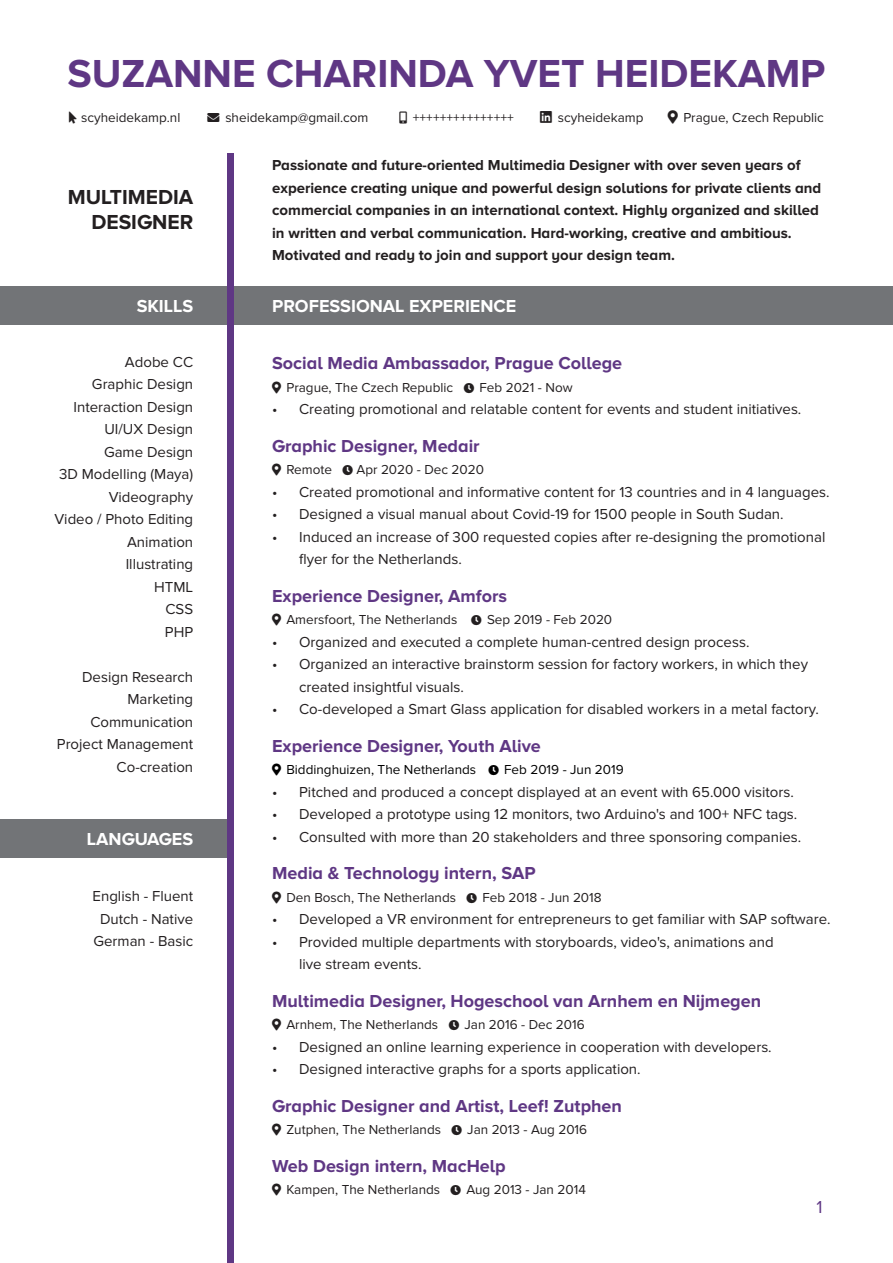
<style>
.page{position:relative;width:893px;height:1263px;background:#fff}
.page>*{position:absolute;margin:0;border:0;box-sizing:border-box;transform-origin:0 0}
.t1{font:700 40.5px "Proxima Nova A";color:#5f3784}
.t2{font:700 21px "Proxima Nova A";color:#231f20}
.t3{font:700 18px "Proxima Nova A";color:#5f3784}
.t4{font:700 18px "Proxima Nova A";color:#fff}
.t5{font:18px "Proxima Nova";color:#5f3784}
.t6{font:15px/22.5px "Proxima Nova";color:#231f20}
.t7{font:700 15px/22.5px "Proxima Nova A";color:#231f20}
.t8{font:13.5px "Proxima Nova";color:#231f20}
.t9{font:13.5px "Proxima Nova";color:#000}
</style>
<div class="page">
<div style="left:230px;top:286px;width:663px;height:39px;background:#727477"></div>
<div style="left:0;top:819px;width:233px;height:38px;background:#727477"></div>
<div style="left:0;top:286px;width:233px;height:39px;background:#727477"></div>
<div style="left:227px;top:154px;width:7px;height:1109px;background:#5f3784"></div>
<p class="t1" style="left:67px;top:51px;width:760px">SUZANNE CHARINDA YVET HEIDEKAMP</p>
<p class="t8" style="left:81px;top:110px;width:101px">scyheidekamp.nl</p>
<p class="t8" style="left:207px;top:110px;width:163px">→ sheidekamp@gmail.com</p>
<p class="t8" style="left:413px;top:110px;width:103px">+++++++++++++++</p>
<p class="t8" style="left:558px;top:110px;width:87px">scyheidekamp</p>
<p class="t8" style="left:683px;top:110px;width:142px">Prague, Czech Republic</p>
<p class="t2" style="left:68px;top:185px;width:127px">MULTIMEDIA</p>
<p class="t2" style="left:91px;top:210px;width:103px">DESIGNER</p>
<p class="t7" style="left:272px;top:154px;width:530px">Passionate and future-oriented Multimedia Designer with over seven years of</p>
<p class="t7" style="left:272px;top:176px;width:551px">experience creating unique and powerful design solutions for private clients and commercial companies in an international context. Highly organized and skilled in written and verbal communication. Hard-working, creative and ambitious.</p>
<p class="t7" style="left:272px;top:244px;width:404px">Motivated and ready to join and support your design team.</p>
<p class="t4" style="left:137px;top:296px;width:58px">SKILLS</p>
<p class="t4" style="left:272px;top:296px;width:246px">PROFESSIONAL EXPERIENCE</p>
<p class="t6" style="left:125px;top:351px;width:70px">Adobe CC</p>
<p class="t6" style="left:92px;top:373px;width:103px">Graphic Design</p>
<p class="t6" style="left:74px;top:396px;width:121px">Interaction Design</p>
<p class="t6" style="left:104px;top:418px;width:90px">UI/UX Design</p>
<p class="t6" style="left:104px;top:441px;width:91px">Game Design</p>
<p class="t6" style="left:59px;top:463px;width:136px">3D Modelling (Maya)</p>
<p class="t6" style="left:109px;top:486px;width:86px">Videography</p>
<p class="t6" style="left:54px;top:508px;width:140px">Video / Photo Editing</p>
<p class="t6" style="left:127px;top:531px;width:68px">Animation</p>
<p class="t6" style="left:126px;top:553px;width:69px">Illustrating</p>
<p class="t6" style="left:154px;top:576px;width:41px">HTML</p>
<p class="t6" style="left:166px;top:598px;width:29px">CSS</p>
<p class="t6" style="left:165px;top:621px;width:30px">PHP</p>
<p class="t6" style="left:82px;top:666px;width:113px">Design Research</p>
<p class="t6" style="left:127px;top:688px;width:67px">Marketing</p>
<p class="t6" style="left:90px;top:711px;width:104px">Communication</p>
<p class="t6" style="left:57px;top:733px;width:138px">Project Management</p>
<p class="t6" style="left:117px;top:756px;width:78px">Co-creation</p>
<p class="t4" style="left:87px;top:829px;width:108px">LANGUAGES</p>
<p class="t6" style="left:93px;top:885px;width:102px">English - Fluent</p>
<p class="t6" style="left:100px;top:908px;width:95px">Dutch - Native</p>
<p class="t6" style="left:93px;top:930px;width:101px">German - Basic</p>
<p class="t3" style="left:272px;top:353px;width:352px">Social Media Ambassador, Prague College</p>
<p class="t8" style="left:286px;top:380px;width:168px">Prague, The Czech Republic</p>
<p class="t8" style="left:479px;top:380px;width:95px">Feb 2021 - Now</p>
<p class="t6" style="left:272px;top:398px;width:531px">• Creating promotional and relatable content for events and student initiatives.</p>
<p class="t3" style="left:272px;top:436px;width:209px">Graphic Designer, Medair</p>
<p class="t8" style="left:286px;top:462px;width:47px">Remote</p>
<p class="t8" style="left:356px;top:462px;width:129px">Apr 2020 - Dec 2020</p>
<p class="t6" style="left:272px;top:481px;width:559px">• Created promotional and informative content for 13 countries and in 4 languages.</p>
<p class="t6" style="left:272px;top:503px;width:513px">• Designed a visual manual about Covid-19 for 1500 people in South Sudan.</p>
<p class="t6" style="left:299px;top:526px;width:528px;text-indent:-27px">• Induced an increase of 300 requested copies after re-designing the promotional flyer for the Netherlands.</p>
<p class="t3" style="left:272px;top:586px;width:237px">Experience Designer, Amfors</p>
<p class="t8" style="left:286px;top:612px;width:172px">Amersfoort, The Netherlands</p>
<p class="t8" style="left:487px;top:612px;width:127px">Sep 2019 - Feb 2020</p>
<p class="t6" style="left:272px;top:631px;width:479px">• Organized and executed a complete human-centred design process.</p>
<p class="t6" style="left:299px;top:653px;width:510px;text-indent:-27px">• Organized an interactive brainstorm session for factory workers, in which they created insightful visuals.</p>
<p class="t6" style="left:272px;top:698px;width:548px">• Co-developed a Smart Glass application for disabled workers in a metal factory.</p>
<p class="t3" style="left:272px;top:736px;width:270px">Experience Designer, Youth Alive</p>
<p class="t9" style="left:286px;top:762px;width:191px">Biddinghuizen, The Netherlands</p>
<p class="t9" style="left:504px;top:762px;width:121px">Feb 2019 - Jun 2019</p>
<p class="t6" style="left:272px;top:781px;width:523px">• Pitched and produced a concept displayed at an event with 65.000 visitors.</p>
<p class="t6" style="left:272px;top:803px;width:527px">• Developed a prototype using 12 monitors, two Arduino's and 100+ NFC tags.</p>
<p class="t6" style="left:272px;top:826px;width:531px">• Consulted with more than 20 stakeholders and three sponsoring companies.</p>
<p class="t3" style="left:272px;top:863px;width:265px">Media &amp; Technology intern, SAP</p>
<p class="t8" style="left:286px;top:890px;width:171px">Den Bosch, The Netherlands</p>
<p class="t8" style="left:482px;top:890px;width:121px">Feb 2018 - Jun 2018</p>
<p class="t6" style="left:272px;top:908px;width:560px">• Developed a VR environment for entrepreneurs to get familiar with SAP software.</p>
<p class="t6" style="left:299px;top:931px;width:476px;text-indent:-27px">• Provided multiple departments with storyboards, video's, animations and live stream events.</p>
<p class="t3" style="left:272px;top:991px;width:491px">Multimedia Designer, Hogeschool van Arnhem en Nijmegen</p>
<p class="t8" style="left:286px;top:1017px;width:153px">Arnhem, The Netherlands</p>
<p class="t8" style="left:464px;top:1017px;width:122px">Jan 2016 - Dec 2016</p>
<p class="t6" style="left:272px;top:1036px;width:501px">• Designed an online learning experience in cooperation with developers.</p>
<p class="t6" style="left:272px;top:1058px;width:370px">• Designed interactive graphs for a sports application.</p>
<p class="t3" style="left:272px;top:1096px;width:351px">Graphic Designer and Artist, Leef! Zutphen</p>
<p class="t8" style="left:286px;top:1122px;width:156px">Zutphen, The Netherlands</p>
<p class="t8" style="left:467px;top:1122px;width:121px">Jan 2013 - Aug 2016</p>
<p class="t3" style="left:272px;top:1156px;width:235px">Web Design intern, MacHelp</p>
<p class="t8" style="left:286px;top:1182px;width:155px">Kampen, The Netherlands</p>
<p class="t8" style="left:466px;top:1182px;width:121px">Aug 2013 - Jan 2014</p>
<p class="t5" style="left:816px;top:1197px;width:8px">1</p>
</div>
